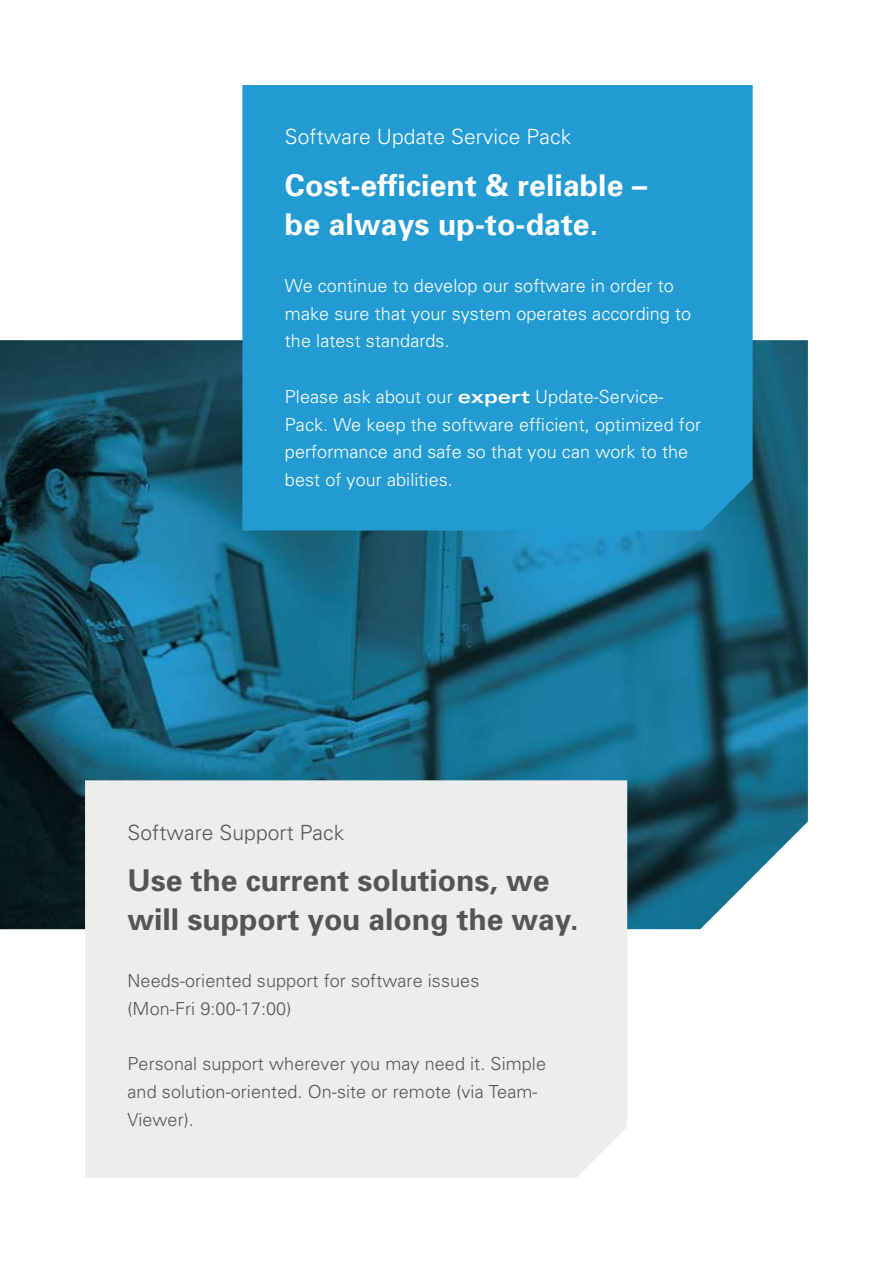
<style>
.page{position:relative;width:893px;height:1263px;background:#fff}
.page>*{position:absolute;margin:0;border:0;box-sizing:border-box;transform-origin:0 0}
.t1{font:700 30px/39px "Univers";color:#555557}
.t2{font:700 30px/39px "Univers";letter-spacing:.005em;color:#fff}
.t3{font:300 21px "Univers";letter-spacing:.005em;color:#fff}
.t4{font:300 21px "Univers";letter-spacing:.005em;color:#555557}
.t5{font:300 18px/27.8px "Univers";letter-spacing:.005em;color:#fff}
.t6{font:300 18px/27.8px "Univers";letter-spacing:.005em;color:#555557}
.s1{font-weight:700;font-stretch:expanded}
</style>
<div class="page">
<img style="left:0;top:340px;width:808px;height:589px">
<div style="left:242px;top:85px;width:511px;height:445px;background:#229bd3"></div>
<div style="left:85px;top:780px;width:542px;height:398px;background:#eceded"></div>
<p class="t3" style="left:285px;top:124px;width:288px">Software Update Service Pack</p>
<h1 class="t2" style="left:285px;top:166px;width:364px">Cost-efficient &amp; reliable – be always up-to-date.</h1>
<p class="t5" style="left:285px;top:271px;width:408px">We continue to develop our software in order to make sure that your system operates according to the latest standards.</p>
<p class="t5" style="left:285px;top:382px;width:418px">Please ask about our <span class="s1">expert</span> Update-Service-Pack. We keep the software efficient, optimized for performance and safe so that you can work to the best of your abilities.</p>
<p class="t4" style="left:128px;top:819px;width:218px">Software Support Pack</p>
<h1 class="t1" style="left:128px;top:861px;width:452px">Use the current solutions, we will support you along the way.</h1>
<p class="t6" style="left:128px;top:967px;width:353px">Needs-oriented support for software issues (Mon-Fri 9:00-17:00)</p>
<p class="t6" style="left:128px;top:1050px;width:420px">Personal support wherever you may need it. Simple and solution-oriented. On-site or remote (via Team-<br>Viewer).</p>
</div>
